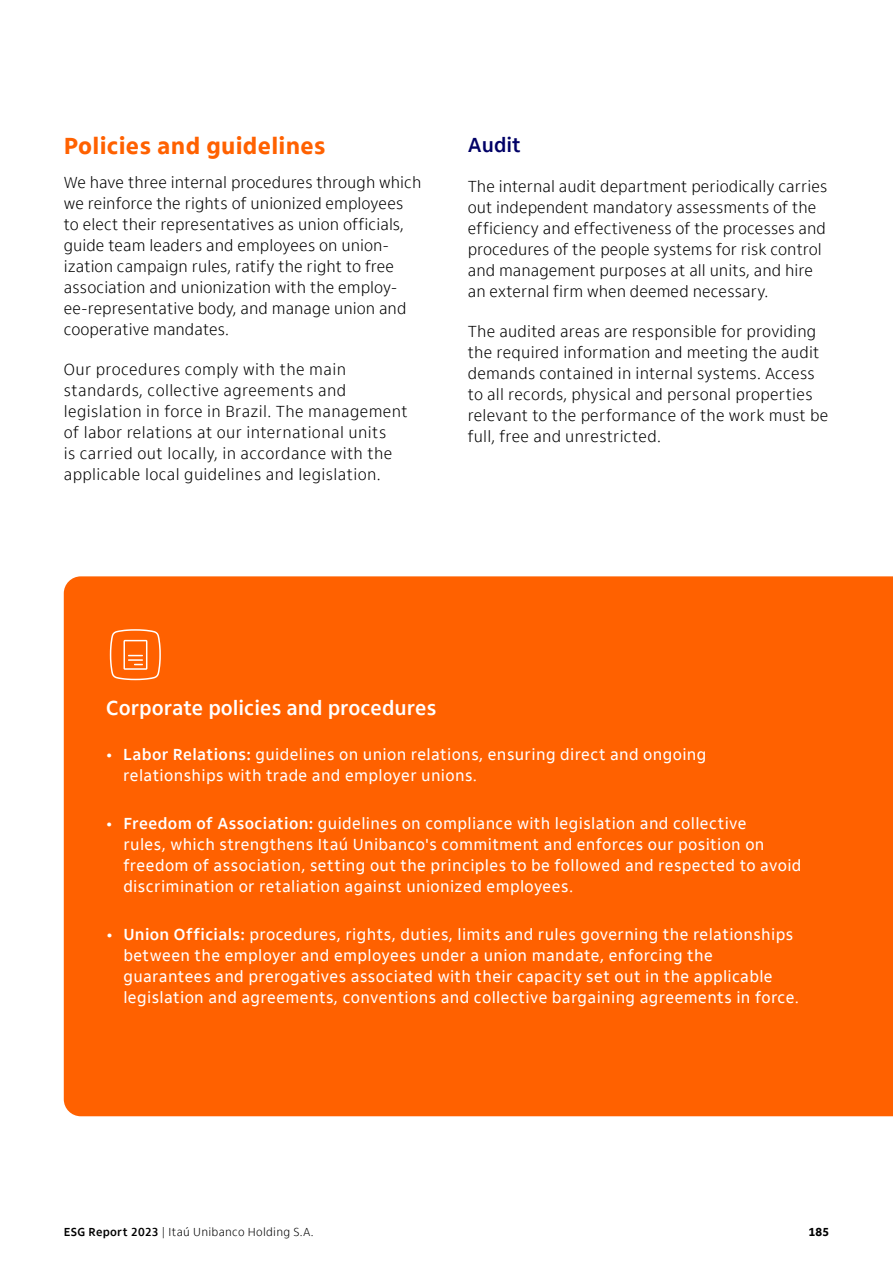
<style>
.page{position:relative;width:893px;height:1263px;background:#fff}
.page>*{position:absolute;margin:0;border:0;box-sizing:border-box;transform-origin:0 0}
.t1{font:800 24px "Itau Text Pro";letter-spacing:.01em;color:#ff6100}
.t2{font:700 21px "Itau Text Pro";color:#fff}
.t3{font:700 21px "Itau Text Pro";color:#006}
.t4{font:300 16.5px/21px "Itau Text Pro";letter-spacing:.01em;color:#000}
.t5{font:16.5px/21px "Itau Text Pro";letter-spacing:.02em;color:#fff}
.t6{font:300 12px "Itau Text Pro";letter-spacing:.02em;color:#000}
.t7{font:800 12px "Itau Text Pro";color:#000}
.s1{font-weight:700}
</style>
<div class="page">
<div style="left:64px;top:576px;width:829px;height:540px;background:#ff6100"></div>
<svg style="left:109px;top:628px;width:53px;height:53px;background:#ff7b2a"></svg>
<h1 class="t1" style="left:64px;top:132px;width:263px">Policies and guidelines</h1>
<p class="t4" style="left:64px;top:172px;width:359px">We have three internal procedures through which we reinforce the rights of unionized employees to elect their representatives as union officials, guide team leaders and employees on union&shy;ization campaign rules, ratify the right to free association and unionization with the employ&shy;ee-representative body, and manage union and cooperative mandates.</p>
<p class="t4" style="left:64px;top:359px;width:346px">Our procedures comply with the main standards, collective agreements and legislation in force in Brazil. The management of labor relations at our international units<br>is carried out locally, in accordance with the applicable local guidelines and legislation.</p>
<p class="t3" style="left:468px;top:132px;width:55px">Audit</p>
<p class="t4" style="left:468px;top:176px;width:361px">The internal audit department periodically carries out independent mandatory assessments of the efficiency and effectiveness of the processes and procedures of the people systems for risk control and management purposes at all units, and hire an external firm when deemed necessary.</p>
<p class="t4" style="left:468px;top:321px;width:362px">The audited areas are responsible for providing the required information and meeting the audit demands contained in internal systems. Access to all records, physical and personal properties relevant to the performance of the work must be full, free and unrestricted.</p>
<p class="t2" style="left:106px;top:696px;width:332px">Corporate policies and procedures</p>
<p class="t5" style="left:123px;top:744px;width:585px;text-indent:-17px"><span class="s1">• Labor Relations:</span> guidelines on union relations, ensuring direct and ongoing relationships with trade and employer unions.</p>
<p class="t5" style="left:123px;top:813px;width:680px;text-indent:-17px"><span class="s1">• Freedom of Association:</span> guidelines on compliance with legislation and collective<br>rules, which strengthens Itaú Unibanco's commitment and enforces our position on freedom of association, setting out the principles to be followed and respected to avoid discrimination or retaliation against unionized employees.</p>
<p class="t5" style="left:123px;top:924px;width:677px;text-indent:-17px"><span class="s1">• Union Officials:</span> procedures, rights, duties, limits and rules governing the relationships between the employer and employees under a union mandate, enforcing the guarantees and prerogatives associated with their capacity set out in the applicable legislation and agreements, conventions and collective bargaining agreements in force.</p>
<p class="t6" style="left:64px;top:1225px;width:251px"><span class="s1">ESG Report 2023</span> | Itaú Unibanco Holding S.A.</p>
<p class="t7" style="left:808px;top:1224px;width:22px">185</p>
</div>
